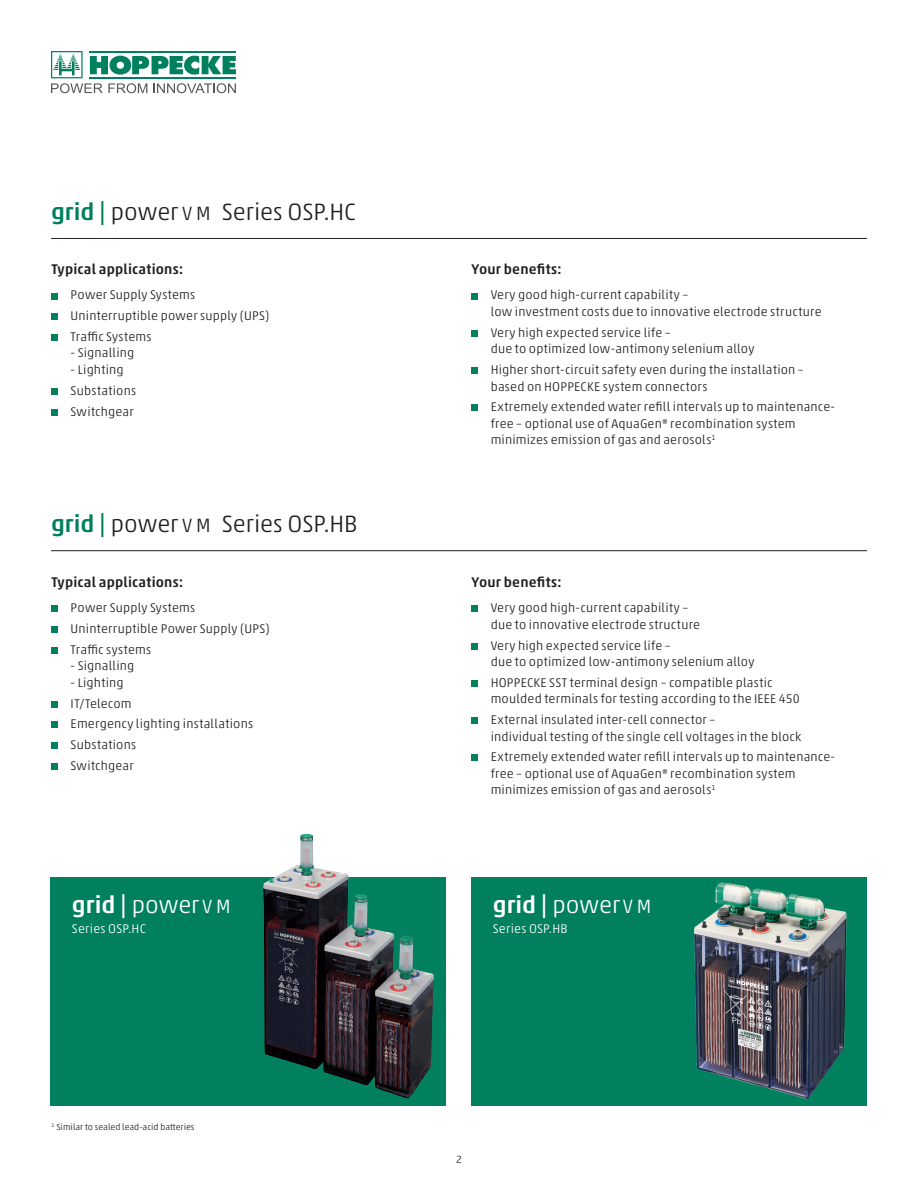
<style>
.page{position:relative;width:918px;height:1189px;background:#fff}
.page>*{position:absolute;margin:0;border:0;box-sizing:border-box;transform-origin:0 0}
.t1{font:300 24px "Akko Pro";letter-spacing:-.005em;color:#231f20}
.t2{font:500 24px "Akko Pro";color:#fff}
.Copy-Franklin_Gothic{font:500 14.25px "Akko Pro";letter-spacing:.01em;color:#231f20}
.Copy-Franklin_Gothic-2{font:300 12.75px/16.5px "Akko Pro";letter-spacing:.015em;color:#231f20}
.t3{font:300 12.75px "Akko Pro";letter-spacing:.015em;color:#fff}
.t4{font:300 10.5px "Akko Pro";color:#231f20}
.t5{font:300 9px "Akko Pro";color:#231f20}
.s1{font-weight:500;color:#00805f}
.s2{font-size:19.5px}
.s3{font-weight:300}
.s4{font-weight:300;font-size:19.5px}
</style>
<div class="page">
<svg style="left:51px;top:51px;width:185px;height:42px"></svg>
<hr style="left:51px;top:238px;width:816px;height:1px;background:#231f20">
<hr style="left:51px;top:550px;width:816px;height:1px;background:#231f20">
<div style="left:52px;top:292px;width:6px;height:7px;background:#00805f"></div>
<div style="left:52px;top:313px;width:6px;height:7px;background:#00805f"></div>
<div style="left:52px;top:334px;width:6px;height:7px;background:#00805f"></div>
<div style="left:52px;top:388px;width:6px;height:7px;background:#00805f"></div>
<div style="left:52px;top:408px;width:6px;height:7px;background:#00805f"></div>
<div style="left:472px;top:292px;width:6px;height:7px;background:#00805f"></div>
<div style="left:472px;top:330px;width:6px;height:7px;background:#00805f"></div>
<div style="left:472px;top:367px;width:6px;height:7px;background:#00805f"></div>
<div style="left:472px;top:404px;width:6px;height:7px;background:#00805f"></div>
<div style="left:52px;top:605px;width:6px;height:7px;background:#00805f"></div>
<div style="left:52px;top:626px;width:6px;height:7px;background:#00805f"></div>
<svg style="left:52px;top:647px;width:6px;height:6px"></svg>
<div style="left:52px;top:700px;width:6px;height:7px;background:#00805f"></div>
<div style="left:52px;top:721px;width:6px;height:7px;background:#00805f"></div>
<div style="left:52px;top:742px;width:6px;height:7px;background:#00805f"></div>
<svg style="left:52px;top:763px;width:6px;height:6px"></svg>
<div style="left:472px;top:605px;width:6px;height:7px;background:#00805f"></div>
<div style="left:472px;top:642px;width:6px;height:7px;background:#00805f"></div>
<svg style="left:472px;top:680px;width:6px;height:6px"></svg>
<div style="left:472px;top:717px;width:6px;height:7px;background:#00805f"></div>
<div style="left:472px;top:754px;width:6px;height:7px;background:#00805f"></div>
<div style="left:51px;top:877px;width:395px;height:229px;background:#00805f"></div>
<div style="left:472px;top:877px;width:395px;height:229px;background:#00805f"></div>
<img style="left:263px;top:833px;width:171px;height:265px">
<img style="left:693px;top:882px;width:154px;height:218px">
<p class="t1" style="left:51px;top:197px;width:306px"><span class="s1">grid |</span> power <span class="s2">V M</span> Series OSP.HC</p>
<p class="Copy-Franklin_Gothic" style="left:52px;top:261px;width:133px">Typical applications:</p>
<p class="Copy-Franklin_Gothic-2" style="left:71px;top:287px;width:126px">Power Supply Systems</p>
<p class="Copy-Franklin_Gothic-2" style="left:71px;top:307px;width:200px">Uninterruptible power supply (UPS)</p>
<p class="Copy-Franklin_Gothic-2" style="left:71px;top:328px;width:82px">Traffic Systems</p>
<p class="Copy-Franklin_Gothic-2" style="left:71px;top:345px;width:65px">- Signalling</p>
<p class="Copy-Franklin_Gothic-2" style="left:71px;top:361px;width:55px">- Lighting</p>
<p class="Copy-Franklin_Gothic-2" style="left:71px;top:382px;width:67px">Substations</p>
<p class="Copy-Franklin_Gothic-2" style="left:71px;top:403px;width:65px">Switchgear</p>
<p class="t1" style="left:51px;top:509px;width:308px"><span class="s1">grid |</span> power <span class="s2">V M</span> Series OSP.HB</p>
<p class="Copy-Franklin_Gothic" style="left:52px;top:573px;width:133px">Typical applications:</p>
<p class="Copy-Franklin_Gothic-2" style="left:71px;top:599px;width:126px">Power Supply Systems</p>
<p class="Copy-Franklin_Gothic-2" style="left:71px;top:620px;width:201px">Uninterruptible Power Supply (UPS)</p>
<p class="Copy-Franklin_Gothic-2" style="left:71px;top:641px;width:82px">Traffic systems</p>
<p class="Copy-Franklin_Gothic-2" style="left:71px;top:657px;width:65px">- Signalling</p>
<p class="Copy-Franklin_Gothic-2" style="left:71px;top:674px;width:55px">- Lighting</p>
<p class="Copy-Franklin_Gothic-2" style="left:71px;top:694px;width:63px">IT/Telecom</p>
<p class="Copy-Franklin_Gothic-2" style="left:71px;top:715px;width:184px">Emergency lighting installations</p>
<p class="Copy-Franklin_Gothic-2" style="left:71px;top:736px;width:67px">Substations</p>
<p class="Copy-Franklin_Gothic-2" style="left:71px;top:757px;width:65px">Switchgear</p>
<p class="t2" style="left:72px;top:890px;width:160px">grid | <span class="s3">power</span> <span class="s4">V M</span></p>
<p class="t3" style="left:72px;top:921px;width:75px">Series OSP.HC</p>
<p class="t5" style="left:52px;top:1120px;width:144px"><sup>1</sup> Similar to sealed lead-acid batteries</p>
<p class="Copy-Franklin_Gothic" style="left:472px;top:261px;width:92px">Your benefits:</p>
<p class="Copy-Franklin_Gothic-2" style="left:491px;top:287px;width:332px">Very good high-current capability –<br>low investment costs due to innovative electrode structure</p>
<p class="Copy-Franklin_Gothic-2" style="left:491px;top:324px;width:265px">Very high expected service life –<br>due to optimized low-antimony selenium alloy</p>
<p class="Copy-Franklin_Gothic-2" style="left:491px;top:361px;width:315px">Higher short-circuit safety even during the installation – based on HOPPECKE system connectors</p>
<p class="Copy-Franklin_Gothic-2" style="left:491px;top:398px;width:346px">Extremely extended water refill intervals up to maintenance&shy;free – optional use of AquaGen® recombination system minimizes emission of gas and aerosols<sup>1</sup></p>
<p class="Copy-Franklin_Gothic" style="left:472px;top:573px;width:92px">Your benefits:</p>
<p class="Copy-Franklin_Gothic-2" style="left:491px;top:599px;width:211px">Very good high-current capability – due to innovative electrode structure</p>
<p class="Copy-Franklin_Gothic-2" style="left:491px;top:636px;width:265px">Very high expected service life –<br>due to optimized low-antimony selenium alloy</p>
<p class="Copy-Franklin_Gothic-2" style="left:491px;top:674px;width:311px">HOPPECKE SST terminal design – compatible plastic moulded terminals for testing according to the IEEE 450</p>
<p class="Copy-Franklin_Gothic-2" style="left:491px;top:711px;width:312px">External insulated inter-cell connector –<br>individual testing of the single cell voltages in the block</p>
<p class="Copy-Franklin_Gothic-2" style="left:491px;top:748px;width:346px">Extremely extended water refill intervals up to maintenance&shy;free – optional use of AquaGen® recombination system minimizes emission of gas and aerosols<sup>1</sup></p>
<p class="t2" style="left:493px;top:890px;width:160px">grid | <span class="s3">power</span> <span class="s4">V M</span></p>
<p class="t3" style="left:493px;top:921px;width:76px">Series OSP.HB</p>
<p class="t4" style="left:456px;top:1153px;width:7px">2</p>
</div>
